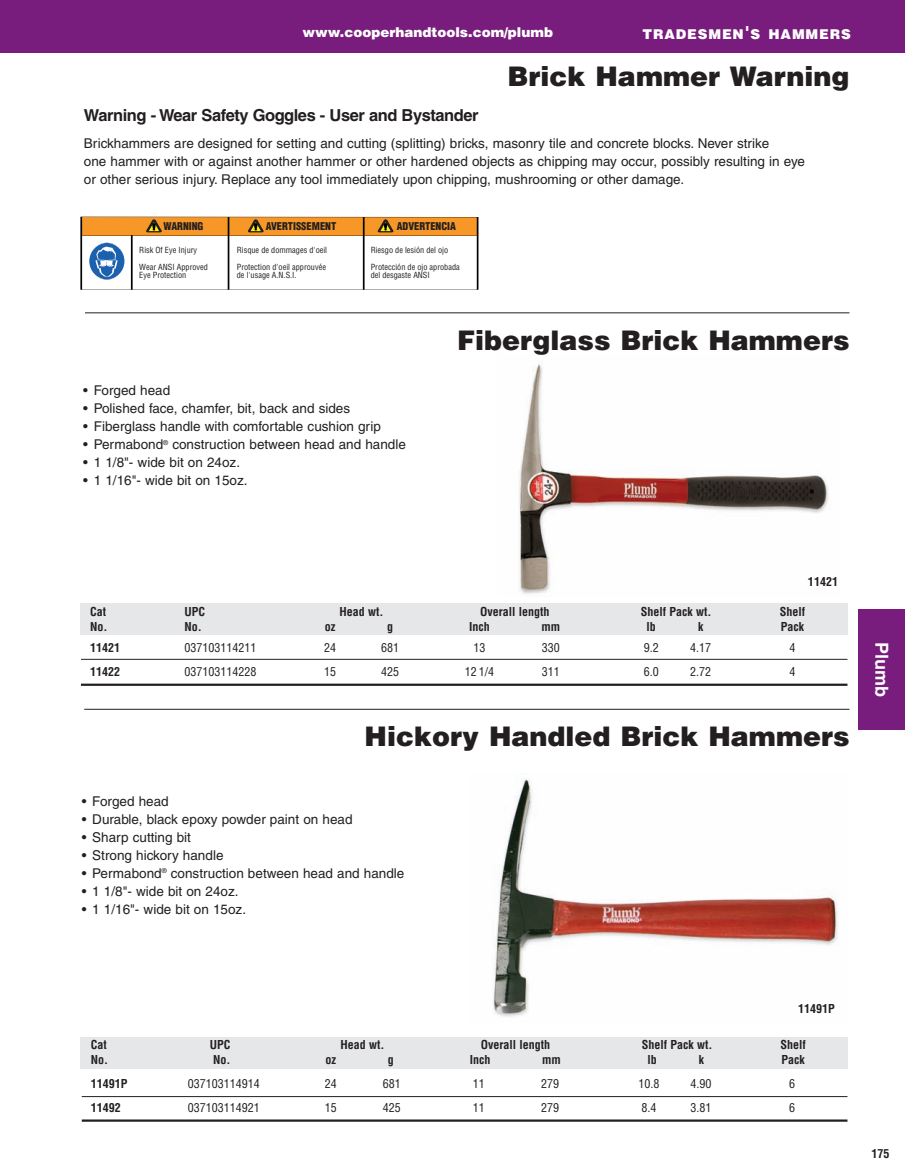
<style>
.page{position:relative;width:905px;height:1175px;background:#fff}
.page>*{position:absolute;margin:0;border:0;box-sizing:border-box;transform-origin:0 0}
.t1{font:900 27px "Helvetica";color:#231f20}
.t2{font:700 18px "Helvetica";color:#fff}
.t3{font:700 16.5px "Helvetica";letter-spacing:-.03em;color:#231f20}
.t4{font:13.5px/18px "Helvetica";color:#231f20}
.t5{font:900 13.5px "Helvetica";color:#fff}
.t6{font:900 13.5px "Helvetica";letter-spacing:.06em;color:#fff}
.t7{font:700 condensed 12px "Helvetica";color:#231f20}
.t8{font:condensed 12px "Helvetica";color:#231f20}
.t9{font:900 condensed 10.5px "Helvetica";color:#231f20}
.t10{font:condensed 8.25px/16.5px "Helvetica";color:#231f20}
.s1{font-size:18px}
</style>
<div class="page">
<div style="left:0;top:0;width:904px;height:53px;background:#781d7d"></div>
<div style="left:858px;top:609px;width:46px;height:120px;background:#781d7d"></div>
<div style="left:81px;top:217px;width:396px;height:18px;background:#f79727"></div>
<hr style="left:131px;top:235px;width:1px;height:55px;background:#020404">
<hr style="left:228px;top:217px;width:1px;height:73px;background:#020404">
<hr style="left:363px;top:217px;width:1px;height:73px;background:#020404">
<hr style="left:81px;top:235px;width:396px;height:1px;background:#020404">
<svg style="left:147px;top:219px;width:14px;height:13px"></svg>
<svg style="left:248px;top:219px;width:15px;height:13px"></svg>
<svg style="left:378px;top:219px;width:15px;height:13px"></svg>
<svg style="left:88px;top:243px;width:37px;height:36px"></svg>
<div style="left:88px;top:242px;width:38px;height:38px;border:1px solid #fff;border-radius:50%"></div>
<svg style="left:95px;top:246px;width:23px;height:31px"></svg>
<img style="left:519px;top:364px;width:310px;height:230px">
<div style="left:80px;top:603px;width:767px;height:32px;background:#e6e7e9"></div>
<hr style="left:81px;top:659px;width:766px;height:1px;background:#231f20">
<hr style="left:81px;top:683px;width:766px;height:3px;background:#231f20">
<hr style="left:84px;top:709px;width:765px;height:1px;background:#231f20">
<img style="left:492px;top:778px;width:346px;height:239px">
<div style="left:80px;top:1036px;width:767px;height:32px;background:#e6e7e9"></div>
<hr style="left:82px;top:1096px;width:765px;height:1px;background:#231f20">
<hr style="left:82px;top:1119px;width:765px;height:2px;background:#231f20">
<hr style="left:85px;top:312px;width:764px;height:1px;background:#231f20">
<p class="t6" style="left:642px;top:26px;width:210px">TRADESMEN<span class="s1">'</span>S HAMMERS</p>
<h1 class="t1" style="left:507px;top:61px;width:343px">Brick Hammer Warning</h1>
<p class="t5" style="left:302px;top:24px;width:252px">www.cooperhandtools.com/plumb</p>
<p class="t3" style="left:84px;top:109px;width:396px">Warning - Wear Safety Goggles - User and Bystander</p>
<p class="t4" style="left:84px;top:136px;width:722px">Brickhammers are designed for setting and cutting (splitting) bricks, masonry tile and concrete blocks. Never strike<br>one hammer with or against another hammer or other hardened objects as chipping may occur, possibly resulting in eye or other serious injury. Replace any tool immediately upon chipping, mushrooming or other damage.</p>
<p class="t9" style="left:163px;top:220px;width:42px">WARNING</p>
<p class="t9" style="left:396px;top:220px;width:61px">ADVERTENCIA</p>
<p class="t9" style="left:266px;top:220px;width:72px">AVERTISSEMENT</p>
<p class="t10" style="left:139px;top:242px;width:70px">Risk Of Eye Injury<br>Wear ANSI Approved</p>
<p class="t10" style="left:139px;top:267px;width:48px">Eye Protection</p>
<p class="t10" style="left:237px;top:242px;width:92px">Risque de dommages d'oeil<br>Protection d'oeil approuvée</p>
<p class="t10" style="left:237px;top:267px;width:61px">de l'usage A.N.S.I.</p>
<p class="t10" style="left:371px;top:242px;width:91px">Riesgo de lesión del ojo<br>Protección de ojo aprobada</p>
<p class="t10" style="left:371px;top:267px;width:61px">del desgaste ANSI</p>
<h1 class="t1" style="left:457px;top:324px;width:394px">Fiberglass Brick Hammers</h1>
<p class="t4" style="left:83px;top:383px;width:89px">• Forged head</p>
<p class="t4" style="left:83px;top:401px;width:268px">• Polished face, chamfer, bit, back and sides</p>
<p class="t4" style="left:83px;top:419px;width:299px">• Fiberglass handle with comfortable cushion grip</p>
<p class="t4" style="left:83px;top:437px;width:324px">• Permabond<sup>®</sup> construction between head and handle</p>
<p class="t4" style="left:83px;top:455px;width:158px">• 1 1/8"- wide bit on 24oz.</p>
<p class="t4" style="left:83px;top:473px;width:166px">• 1 1/16"- wide bit on 15oz.</p>
<p class="t7" style="left:808px;top:575px;width:31px">11421</p>
<p class="t7" style="left:90px;top:604px;width:18px">Cat</p>
<p class="t7" style="left:184px;top:604px;width:22px">UPC</p>
<p class="t7" style="left:339px;top:604px;width:45px">Head wt.</p>
<p class="t7" style="left:480px;top:604px;width:71px">Overall length</p>
<p class="t7" style="left:641px;top:604px;width:72px">Shelf Pack wt.</p>
<p class="t7" style="left:779px;top:604px;width:27px">Shelf</p>
<p class="t7" style="left:90px;top:619px;width:19px">No.</p>
<p class="t7" style="left:184px;top:619px;width:19px">No.</p>
<p class="t7" style="left:325px;top:619px;width:12px">oz</p>
<p class="t7" style="left:387px;top:619px;width:7px">g</p>
<p class="t7" style="left:469px;top:619px;width:22px">Inch</p>
<p class="t7" style="left:541px;top:619px;width:20px">mm</p>
<p class="t7" style="left:646px;top:619px;width:11px">lb</p>
<p class="t7" style="left:698px;top:619px;width:7px">k</p>
<p class="t7" style="left:780px;top:619px;width:25px">Pack</p>
<p class="t7" style="left:90px;top:640px;width:31px">11421</p>
<p class="t8" style="left:184px;top:640px;width:73px">037103114211</p>
<p class="t8" style="left:324px;top:640px;width:13px">24</p>
<p class="t8" style="left:381px;top:640px;width:19px">681</p>
<p class="t8" style="left:473px;top:640px;width:13px">13</p>
<p class="t8" style="left:541px;top:640px;width:19px">330</p>
<p class="t8" style="left:643px;top:640px;width:16px">9.2</p>
<p class="t8" style="left:690px;top:640px;width:22px">4.17</p>
<p class="t8" style="left:789px;top:640px;width:7px">4</p>
<p class="t7" style="left:90px;top:664px;width:31px">11422</p>
<p class="t8" style="left:184px;top:664px;width:73px">037103114228</p>
<p class="t8" style="left:324px;top:664px;width:13px">15</p>
<p class="t8" style="left:381px;top:664px;width:19px">425</p>
<p class="t8" style="left:464px;top:664px;width:31px">12 1/4</p>
<p class="t8" style="left:541px;top:664px;width:19px">311</p>
<p class="t8" style="left:643px;top:664px;width:16px">6.0</p>
<p class="t8" style="left:690px;top:664px;width:22px">2.72</p>
<p class="t8" style="left:789px;top:664px;width:7px">4</p>
<h1 class="t1" style="left:364px;top:721px;width:486px">Hickory Handled Brick Hammers</h1>
<p class="t4" style="left:82px;top:793px;width:89px">• Forged head</p>
<p class="t4" style="left:82px;top:811px;width:272px">• Durable, black epoxy powder paint on head</p>
<p class="t4" style="left:82px;top:829px;width:111px">• Sharp cutting bit</p>
<p class="t4" style="left:82px;top:847px;width:143px">• Strong hickory handle</p>
<p class="t4" style="left:82px;top:865px;width:324px">• Permabond<sup>®</sup> construction between head and handle</p>
<p class="t4" style="left:82px;top:883px;width:158px">• 1 1/8"- wide bit on 24oz.</p>
<p class="t4" style="left:82px;top:901px;width:166px">• 1 1/16"- wide bit on 15oz.</p>
<h2 class="t2" style="left:889px;top:642px;width:56px;rotate:90deg">Plumb</h2>
<p class="t7" style="left:798px;top:1001px;width:38px">11491P</p>
<p class="t7" style="left:91px;top:1037px;width:18px">Cat</p>
<p class="t7" style="left:210px;top:1037px;width:22px">UPC</p>
<p class="t7" style="left:340px;top:1037px;width:45px">Head wt.</p>
<p class="t7" style="left:481px;top:1037px;width:71px">Overall length</p>
<p class="t7" style="left:641px;top:1037px;width:72px">Shelf Pack wt.</p>
<p class="t7" style="left:780px;top:1037px;width:27px">Shelf</p>
<p class="t7" style="left:91px;top:1052px;width:19px">No.</p>
<p class="t7" style="left:213px;top:1052px;width:19px">No.</p>
<p class="t7" style="left:325px;top:1052px;width:12px">oz</p>
<p class="t7" style="left:388px;top:1052px;width:7px">g</p>
<p class="t7" style="left:470px;top:1052px;width:22px">Inch</p>
<p class="t7" style="left:542px;top:1052px;width:20px">mm</p>
<p class="t7" style="left:647px;top:1052px;width:11px">lb</p>
<p class="t7" style="left:699px;top:1052px;width:7px">k</p>
<p class="t7" style="left:781px;top:1052px;width:25px">Pack</p>
<p class="t7" style="left:91px;top:1076px;width:38px">11491P</p>
<p class="t8" style="left:188px;top:1076px;width:74px">037103114914</p>
<p class="t8" style="left:325px;top:1076px;width:13px">24</p>
<p class="t8" style="left:383px;top:1076px;width:19px">681</p>
<p class="t8" style="left:473px;top:1076px;width:13px">11</p>
<p class="t8" style="left:541px;top:1076px;width:19px">279</p>
<p class="t8" style="left:638px;top:1076px;width:22px">10.8</p>
<p class="t8" style="left:690px;top:1076px;width:22px">4.90</p>
<p class="t8" style="left:789px;top:1076px;width:7px">6</p>
<p class="t7" style="left:91px;top:1100px;width:32px">11492</p>
<p class="t8" style="left:188px;top:1100px;width:74px">037103114921</p>
<p class="t8" style="left:325px;top:1100px;width:13px">15</p>
<p class="t8" style="left:383px;top:1100px;width:19px">425</p>
<p class="t8" style="left:473px;top:1100px;width:13px">11</p>
<p class="t8" style="left:541px;top:1100px;width:19px">279</p>
<p class="t8" style="left:641px;top:1100px;width:16px">8.4</p>
<p class="t8" style="left:690px;top:1100px;width:22px">3.81</p>
<p class="t8" style="left:789px;top:1100px;width:7px">6</p>
<p class="t7" style="left:871px;top:1146px;width:19px">175</p>
</div>
